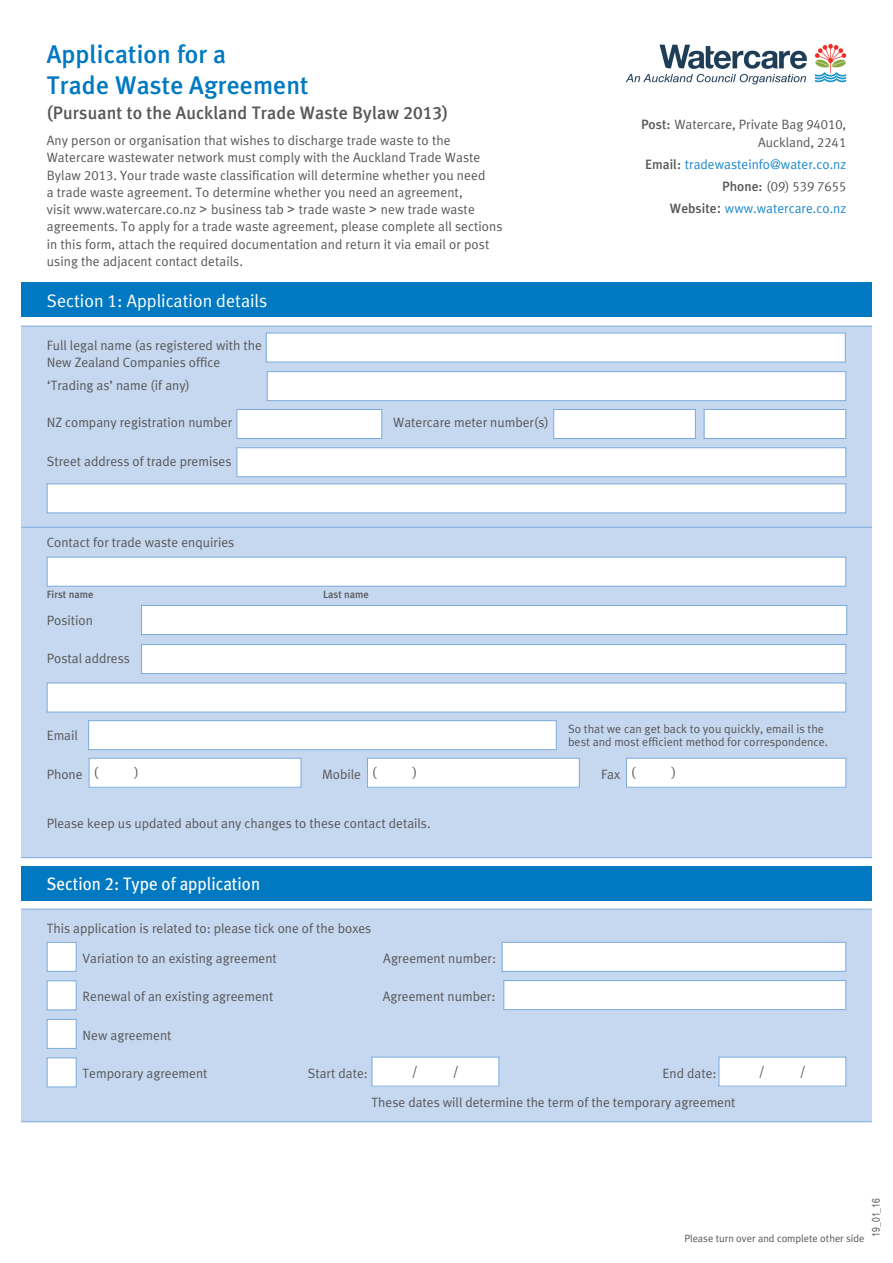
<style>
.page{position:relative;width:893px;height:1263px;background:#fff}
.page>*{position:absolute;margin:0;border:0;box-sizing:border-box;transform-origin:0 0}
.PAGE_HEADER{font:500 25.5px/30.6px "Meta Plus";letter-spacing:.005em;color:#0079c2}
.Bullets{font:500 18px "Meta Plus";letter-spacing:.005em;color:#57585a}
.PAGE_SUB-HEADER{font:18px "Meta Plus Normal";color:#fff}
.PAGE_SUB-HEADER-2{font:18px "Meta Plus";color:#fff;scale:.95 1}
.Bullets-2{font:13.5px/17.2px "Meta Plus Normal";letter-spacing:.005em;color:#57585a}
.COPY_-_RULE_ABOVE{font:13.5px "Meta Plus Normal";color:#57585a}
.COPY_-_NO_RULE{font:13.5px "Meta Plus Normal";color:#57585a}
.t1{font:13.5px "Meta Plus Normal";color:#1e89ca}
.t2{font:13.5px "Meta Plus Normal Caps";color:#57585a}
.t3{font:12px/13.5px "Meta Plus Normal";color:#57585a}
.COPY_-_NO_RULE-2{font:10.5px "Meta Plus Normal";color:#57585a}
.COPY_-_RULE_ABOVE-2{font:500 10.5px "Meta Plus";color:#57585a}
.t4{font:10.5px "Arial Narrow";color:#57585a}
.s1{font-family:"Meta Plus Medium Caps";font-weight:400}
.s2{font-family:"Meta Plus Normal Caps"}
.s3{font-family:"Arial"}
.s4{font-family:"Meta Plus Medium Caps"}
.s5{font-family:"Meta Plus";font-weight:500}
.s6{font-family:"Meta Plus";font-weight:500;color:#57585a}
.s7{font-family:"Arial";font-weight:700;color:#57585a}
.s8{font-family:"Meta Plus Book Caps"}
</style>
<div class="page">
<img style="left:625px;top:43px;width:222px;height:42px">
<div style="left:21px;top:909px;width:851px;height:213px;background:#c6d8ef"></div>
<hr style="left:21px;top:909px;width:851px;height:1px;background:#7aabdb">
<hr style="left:21px;top:1121px;width:851px;height:1px;background:#7aabdb">
<div style="left:21px;top:283px;width:851px;height:34px;background:#0079c2"></div>
<div style="left:21px;top:866px;width:851px;height:34px;background:#0079c2"></div>
<div style="left:21px;top:326px;width:851px;height:532px;background:#c6d8ef"></div>
<hr style="left:21px;top:326px;width:851px;height:1px;background:#7aabdb">
<hr style="left:21px;top:857px;width:851px;height:1px;background:#7aabdb">
<div style="left:47px;top:942px;width:30px;height:30px;background:#fff;border:1px solid #7aabdb"></div>
<div style="left:47px;top:980px;width:30px;height:30px;background:#fff;border:1px solid #7aabdb"></div>
<div style="left:47px;top:1019px;width:30px;height:30px;background:#fff;border:1px solid #7aabdb"></div>
<div style="left:47px;top:1057px;width:30px;height:30px;background:#fff;border:1px solid #7aabdb"></div>
<hr style="left:21px;top:527px;width:851px;height:1px;background:#7aabdb">
<div style="left:266px;top:333px;width:580px;height:29px;background:#fff"></div>
<div style="left:47px;top:557px;width:799px;height:29px;background:#fff;border:1px solid #7aabdb"></div>
<div style="left:141px;top:644px;width:705px;height:30px;background:#fff;border:1px solid #7aabdb"></div>
<div style="left:47px;top:683px;width:799px;height:29px;background:#fff;border:1px solid #7aabdb"></div>
<div style="left:88px;top:720px;width:469px;height:30px;background:#fff;border:1px solid #7aabdb"></div>
<div style="left:89px;top:758px;width:212px;height:29px;background:#fff"></div>
<div style="left:89px;top:758px;width:212px;height:30px;border:1px solid #7aabdb"></div>
<div style="left:367px;top:758px;width:212px;height:29px;background:#fff"></div>
<div style="left:367px;top:758px;width:213px;height:30px;border:1px solid #7aabdb"></div>
<div style="left:626px;top:758px;width:220px;height:29px;background:#fff"></div>
<div style="left:626px;top:758px;width:220px;height:30px;border:1px solid #7aabdb"></div>
<div style="left:237px;top:409px;width:145px;height:30px;background:#fff;border:1px solid #7aabdb"></div>
<div style="left:553px;top:409px;width:143px;height:30px;background:#fff;border:1px solid #7aabdb"></div>
<div style="left:704px;top:409px;width:142px;height:30px;background:#fff;border:1px solid #7aabdb"></div>
<div style="left:237px;top:447px;width:609px;height:30px;background:#fff;border:1px solid #7aabdb"></div>
<div style="left:47px;top:483px;width:799px;height:30px;background:#fff;border:1px solid #7aabdb"></div>
<div style="left:141px;top:605px;width:706px;height:30px;background:#fff;border:1px solid #7aabdb"></div>
<div style="left:502px;top:942px;width:344px;height:30px;background:#fff;border:1px solid #7aabdb"></div>
<div style="left:503px;top:980px;width:343px;height:30px;background:#fff;border:1px solid #7aabdb"></div>
<div style="left:372px;top:1057px;width:127px;height:29px;background:#fff"></div>
<div style="left:372px;top:1057px;width:127px;height:29px;border:1px solid #7aabdb"></div>
<div style="left:719px;top:1057px;width:127px;height:29px;background:#fff"></div>
<div style="left:719px;top:1057px;width:127px;height:29px;border:1px solid #7aabdb"></div>
<div style="left:267px;top:371px;width:579px;height:30px;background:#fff;border:1px solid #7aabdb"></div>
<p class="PAGE_HEADER" style="left:47px;top:39px;width:263px">Application for a<br>Trade Waste Agreement</p>
<p class="Bullets" style="left:47px;top:103px;width:403px">(Pursuant to the Auckland Trade Waste Bylaw <span class="s1">2013</span>)</p>
<p class="Bullets-2" style="left:47px;top:132px;width:457px">Any person or organisation that wishes to discharge trade waste to the Watercare wastewater network must comply with the Auckland Trade Waste Bylaw <span class="s2">2013</span>. Your trade waste classification will determine whether you need<br>a trade waste agreement. To determine whether you need an agreement,<br>visit www.watercare.co.nz <span class="s3">&gt;</span> business tab <span class="s3">&gt;</span> trade waste <span class="s3">&gt;</span> new trade waste agreements. To apply for a trade waste agreement, please complete all sections in this form, attach the required documentation and return it via email or post using the adjacent contact details.</p>
<p class="PAGE_SUB-HEADER" style="left:47px;top:290px;width:222px">Section <span class="s2">1:</span> Application details</p>
<p class="COPY_-_RULE_ABOVE" style="left:47px;top:337px;width:217px">Full legal name (as registered with the</p>
<p class="COPY_-_RULE_ABOVE" style="left:47px;top:354px;width:175px">New Zealand Companies office</p>
<p class="COPY_-_RULE_ABOVE" style="left:47px;top:377px;width:144px">‘Trading as’ name (if any)</p>
<p class="COPY_-_RULE_ABOVE" style="left:47px;top:415px;width:187px">NZ company registration number</p>
<p class="COPY_-_RULE_ABOVE" style="left:393px;top:415px;width:157px">Watercare meter number(s)</p>
<p class="COPY_-_RULE_ABOVE" style="left:47px;top:453px;width:186px">Street address of trade premises</p>
<p class="COPY_-_RULE_ABOVE" style="left:47px;top:534px;width:189px">Contact for trade waste enquiries</p>
<p class="COPY_-_RULE_ABOVE-2" style="left:47px;top:589px;width:48px">First name</p>
<p class="COPY_-_RULE_ABOVE-2" style="left:323px;top:589px;width:47px">Last name</p>
<p class="COPY_-_RULE_ABOVE" style="left:47px;top:613px;width:48px">Position</p>
<p class="COPY_-_RULE_ABOVE" style="left:47px;top:651px;width:85px">Postal address</p>
<p class="Bullets-2" style="left:641px;top:115px;width:207px"><span class="s4">P</span><span class="s5">ost</span><span class="s4">:</span> Watercare, Private Bag <span class="s2">94010</span>,</p>
<p class="Bullets-2" style="left:758px;top:133px;width:90px">Auckland, <span class="s2">2241</span></p>
<p class="t1" style="left:645px;top:156px;width:203px"><span class="s6">Email:</span> tradewasteinfo@water.co.nz</p>
<p class="t2" style="left:722px;top:179px;width:125px"><span class="s5">Phone:</span> (09) 539 7655</p>
<p class="t1" style="left:670px;top:201px;width:178px"><span class="s6">Website</span><span class="s7">:</span> www.watercare.co.nz</p>
<p class="COPY_-_RULE_ABOVE" style="left:47px;top:728px;width:33px">Email</p>
<p class="t3" style="left:568px;top:722px;width:262px">So that we can get back to you quickly, email is the best and most efficient method for correspondence.</p>
<p class="COPY_-_RULE_ABOVE" style="left:47px;top:766px;width:37px">Phone</p>
<p class="Bullets-2" style="left:94px;top:764px;width:6px">(</p>
<p class="Bullets-2" style="left:135px;top:764px;width:6px">)</p>
<p class="COPY_-_RULE_ABOVE" style="left:322px;top:766px;width:40px">Mobile</p>
<p class="Bullets-2" style="left:372px;top:764px;width:6px">(</p>
<p class="Bullets-2" style="left:413px;top:764px;width:6px">)</p>
<p class="COPY_-_RULE_ABOVE" style="left:601px;top:766px;width:20px">Fax</p>
<p class="Bullets-2" style="left:631px;top:764px;width:6px">(</p>
<p class="Bullets-2" style="left:672px;top:764px;width:6px">)</p>
<p class="COPY_-_RULE_ABOVE" style="left:47px;top:815px;width:385px">Please keep us updated about any changes to these contact details.</p>
<p class="PAGE_SUB-HEADER-2" style="left:47px;top:874px;width:226px">Section <span class="s8">2</span>: Type of application</p>
<p class="COPY_-_NO_RULE" style="left:47px;top:920px;width:326px">This application is related to: please tick one of the boxes</p>
<p class="COPY_-_NO_RULE" style="left:83px;top:950px;width:196px">Variation to an existing agreement</p>
<p class="COPY_-_NO_RULE" style="left:383px;top:950px;width:114px">Agreement number:</p>
<p class="COPY_-_NO_RULE" style="left:83px;top:989px;width:192px">Renewal of an existing agreement</p>
<p class="COPY_-_NO_RULE" style="left:383px;top:989px;width:114px">Agreement number:</p>
<p class="COPY_-_NO_RULE" style="left:83px;top:1027px;width:90px">New agreement</p>
<p class="COPY_-_NO_RULE" style="left:83px;top:1066px;width:126px">Temporary agreement</p>
<p class="COPY_-_NO_RULE" style="left:308px;top:1066px;width:62px">Start date:</p>
<p class="COPY_-_NO_RULE" style="left:663px;top:1066px;width:55px">End date:</p>
<p class="COPY_-_NO_RULE" style="left:412px;top:1063px;width:8px">/</p>
<p class="COPY_-_NO_RULE" style="left:453px;top:1063px;width:8px">/</p>
<p class="COPY_-_NO_RULE" style="left:759px;top:1063px;width:8px">/</p>
<p class="COPY_-_NO_RULE" style="left:800px;top:1063px;width:8px">/</p>
<p class="COPY_-_RULE_ABOVE" style="left:372px;top:1094px;width:366px">These dates will determine the term of the temporary agreement</p>
<p class="COPY_-_NO_RULE-2" style="left:684px;top:1232px;width:182px">Please turn over and complete other side</p>
<p class="t4" style="left:868px;top:1236px;width:40px;rotate:-90deg">19_01_16</p>
</div>
